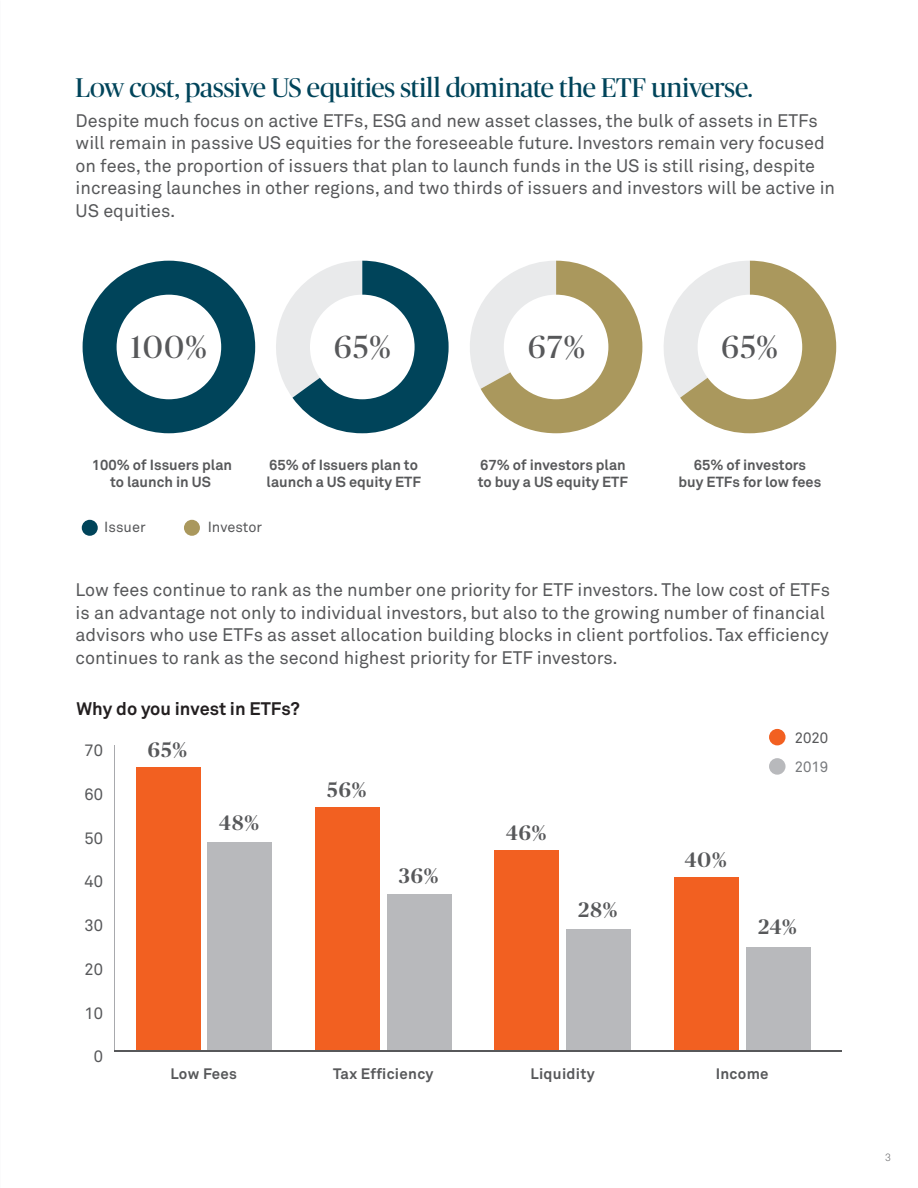
<style>
.page{position:relative;width:918px;height:1188px;background:#fff}
.page>*{position:absolute;margin:0;border:0;box-sizing:border-box;transform-origin:0 0}
.t1{font:31.95px "Publico Banner";letter-spacing:.05em;color:#57585a}
.t2{font:27px "Publico Banner";letter-spacing:-.005em;color:#00445a}
.t3{font:500 21px "Publico Banner";letter-spacing:.05em;color:#57585a}
.t4{font:18px/22.5px "Akkurat Pro";color:#57585a}
.t5{font:700 18px "Akkurat Pro";color:#231f20}
.t6{font:16.5px "Akkurat Pro";color:#57585a}
.t7{font:700 15px "Akkurat Pro";letter-spacing:.02em;color:#57585a}
.t8{font:15px "Akkurat Pro";color:#57585a}
.t9{font:15px "Akkurat Pro";color:#787a7d}
.t10{font:700 14.55px/17.4px "Akkurat Pro";color:#57585a;text-align:center}
.t11{font:14.55px "Akkurat Pro";letter-spacing:-.005em;color:#57585a}
.t12{font:10.5px "Akkurat Light Pro";color:#57585a}
</style>
<div class="page">
<svg style="left:664px;top:261px;width:172px;height:172px"></svg>
<div style="left:83px;top:261px;width:172px;height:172px;background:#00445a;border-radius:86px"></div>
<svg style="left:276px;top:261px;width:173px;height:172px"></svg>
<svg style="left:470px;top:261px;width:172px;height:172px"></svg>
<div style="left:698px;top:295px;width:104px;height:104px;background:#fff;border-radius:50%"></div>
<div style="left:117px;top:295px;width:104px;height:104px;background:#fff;border-radius:50%"></div>
<div style="left:310px;top:295px;width:105px;height:104px;background:#fff;border-radius:50%"></div>
<div style="left:504px;top:295px;width:104px;height:104px;background:#fff;border-radius:50%"></div>
<div style="left:82px;top:520px;width:16px;height:16px;background:#00445a;border-radius:50%"></div>
<div style="left:184px;top:520px;width:16px;height:16px;background:#aa985d;border-radius:50%"></div>
<div style="left:769px;top:729px;width:17px;height:16px;background:#f26021;border-radius:50%"></div>
<div style="left:769px;top:758px;width:17px;height:17px;background:#b8b9bc;border-radius:50%"></div>
<hr style="left:114px;top:746px;width:1px;height:305px;background:#a8a9ad">
<div style="left:208px;top:842px;width:64px;height:209px;background:#b8b9bc"></div>
<div style="left:387px;top:894px;width:65px;height:157px;background:#b8b9bc"></div>
<div style="left:566px;top:929px;width:65px;height:122px;background:#b8b9bc"></div>
<div style="left:746px;top:947px;width:64px;height:104px;background:#b8b9bc"></div>
<div style="left:136px;top:767px;width:64px;height:284px;background:#f26021"></div>
<div style="left:315px;top:807px;width:65px;height:244px;background:#f26021"></div>
<div style="left:495px;top:850px;width:64px;height:201px;background:#f26021"></div>
<div style="left:674px;top:877px;width:65px;height:174px;background:#f26021"></div>
<hr style="left:114px;top:1051px;width:727px;height:1px;background:#57585a">
<h2 class="t2" style="left:76px;top:70px;width:679px">Low cost, passive US equities still dominate the ETF universe.</h2>
<p class="t4" style="left:76px;top:110px;width:761px">Despite much focus on active ETFs, ESG and new asset classes, the bulk of assets in ETFs will remain in passive US equities for the foreseeable future. Investors remain very focused on fees, the proportion of issuers that plan to launch funds in the US is still rising, despite increasing launches in other regions, and two thirds of issuers and investors will be active in US equities.</p>
<h1 class="t1" style="left:131px;top:326px;width:77px">100%</h1>
<h1 class="t1" style="left:334px;top:326px;width:58px">65%</h1>
<h1 class="t1" style="left:528px;top:326px;width:59px">67%</h1>
<h1 class="t1" style="left:721px;top:326px;width:58px">65%</h1>
<p class="t10" style="left:92px;top:456px;width:142px">100% of Issuers plan to launch in US</p>
<p class="t11" style="left:104px;top:518px;width:43px">Issuer</p>
<p class="t11" style="left:208px;top:518px;width:56px">Investor</p>
<p class="t10" style="left:267px;top:456px;width:156px;text-align:left">65% of Issuers plan to launch a US equity ETF</p>
<p class="t10" style="left:478px;top:456px;width:152px;text-align:left">67% of investors plan to buy a US equity ETF</p>
<p class="t10" style="left:679px;top:456px;width:144px">65% of investors<br>buy ETFs for low fees</p>
<p class="t4" style="left:76px;top:579px;width:756px">Low fees continue to rank as the number one priority for ETF investors. The low cost of ETFs is an advantage not only to individual investors, but also to the growing number of financial advisors who use ETFs as asset allocation building blocks in client portfolios. Tax efficiency continues to rank as the second highest priority for ETF investors.</p>
<p class="t5" style="left:77px;top:698px;width:225px">Why do you invest in ETFs?</p>
<p class="t3" style="left:148px;top:735px;width:40px">65%</p>
<p class="t6" style="left:85px;top:741px;width:20px">70</p>
<p class="t6" style="left:85px;top:785px;width:20px">60</p>
<p class="t6" style="left:85px;top:828px;width:20px">50</p>
<p class="t6" style="left:85px;top:872px;width:20px">40</p>
<p class="t6" style="left:85px;top:916px;width:20px">30</p>
<p class="t6" style="left:85px;top:959px;width:20px">20</p>
<p class="t6" style="left:85px;top:1003px;width:20px">10</p>
<p class="t6" style="left:94px;top:1047px;width:11px">0</p>
<p class="t3" style="left:219px;top:808px;width:41px">48%</p>
<p class="t3" style="left:327px;top:775px;width:41px">56%</p>
<p class="t3" style="left:399px;top:861px;width:41px">36%</p>
<p class="t3" style="left:506px;top:818px;width:42px">46%</p>
<p class="t3" style="left:579px;top:895px;width:40px">28%</p>
<p class="t3" style="left:685px;top:845px;width:43px">40%</p>
<p class="t8" style="left:795px;top:729px;width:35px">2020</p>
<p class="t9" style="left:795px;top:758px;width:35px">2019</p>
<p class="t3" style="left:758px;top:913px;width:40px">24%</p>
<p class="t7" style="left:171px;top:1064px;width:68px">Low Fees</p>
<p class="t7" style="left:333px;top:1064px;width:102px">Tax Efficiency</p>
<p class="t7" style="left:531px;top:1064px;width:66px">Liquidity</p>
<p class="t7" style="left:716px;top:1064px;width:54px">Income</p>
<p class="t12" style="left:885px;top:1151px;width:7px">3</p>
</div>
